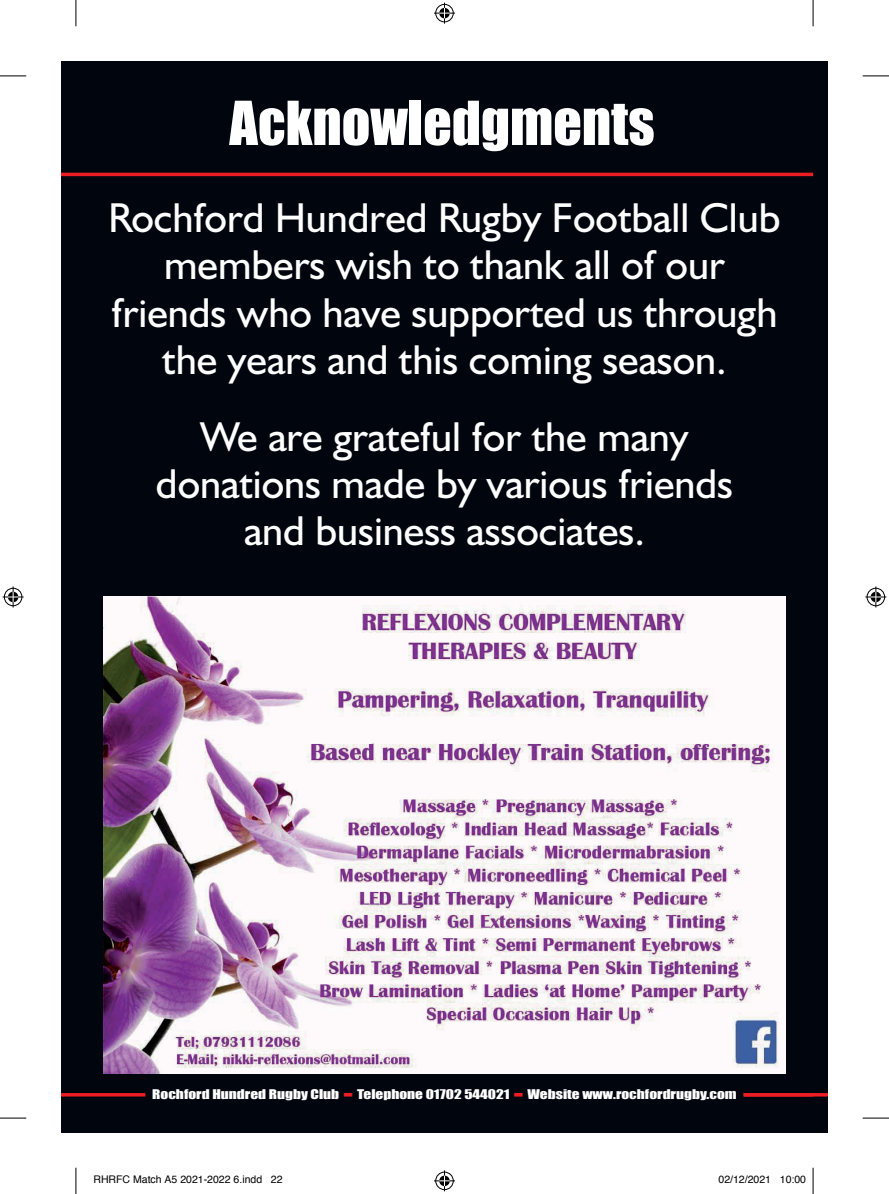
<style>
.page{position:relative;width:889px;height:1194px;background:#fff}
.page>*{position:absolute;margin:0;border:0;box-sizing:border-box;transform-origin:0 0}
.t1{font:56px "Impact";color:#fff}
.t2{font:300 52.5px "Souvenir IT Cby BT";color:#fff}
.t3{font:42px/47.2px "Humanist 521 BT";color:#fff;text-align:center}
.t4{font:12.25px "Impact";color:#fff;scale:1.25 1}
.t5{font:10.5px "Helvetica";color:#000}
.s1{font-size:25.72px;color:#ee1d23}
</style>
<div class="page">
<div style="left:61px;top:61px;width:766px;height:1071px;background:#01060e"></div>
<hr style="left:61px;top:1093px;width:84px;height:3px;background:#ee1d23">
<img style="left:103px;top:597px;width:681px;height:476px">
<hr style="left:743px;top:1093px;width:84px;height:3px;background:#ee1d23">
<hr style="left:61px;top:173px;width:752px;height:3px;background:#ee1d23">
<svg style="left:0;top:76px;width:26px;height:1px"></svg>
<svg style="left:862px;top:76px;width:26px;height:1px"></svg>
<svg style="left:0;top:1117px;width:26px;height:1px"></svg>
<svg style="left:862px;top:1117px;width:26px;height:1px"></svg>
<svg style="left:76px;top:0;width:1px;height:26px"></svg>
<svg style="left:76px;top:1167px;width:1px;height:26px"></svg>
<svg style="left:812px;top:0;width:1px;height:26px"></svg>
<svg style="left:812px;top:1167px;width:1px;height:26px"></svg>
<svg style="left:434px;top:3px;width:21px;height:21px"></svg>
<svg style="left:434px;top:1170px;width:21px;height:21px"></svg>
<svg style="left:3px;top:586px;width:21px;height:21px"></svg>
<svg style="left:865px;top:586px;width:21px;height:21px"></svg>
<h1 class="t1" style="left:229px;top:80px;width:426px">Acknowledgments</h1>
<p class="t2" style="left:154px;top:92px;width:581px">CHAIRMAN’S MESSAGE</p>
<p class="t3" style="left:108px;top:193px;width:673px">Rochford Hundred Rugby Football Club members wish to thank all of our friends who have supported us through the years and this coming season.</p>
<p class="t3" style="left:156px;top:412px;width:578px">We are grateful for the many donations made by various friends and business associates.</p>
<p class="t4" style="left:152px;top:1084px;width:469px">Rochford Hundred Rugby Club <span class="s1">-</span> Telephone 01702 544021 <span class="s1">-</span> Website www.rochfordrugby.com</p>
<p class="t5" style="left:93px;top:1171px;width:191px">RHRFC Match A5 2021-2022 6.indd 22</p>
<p class="t5" style="left:718px;top:1171px;width:89px">02/12/2021 10:00</p>
</div>
